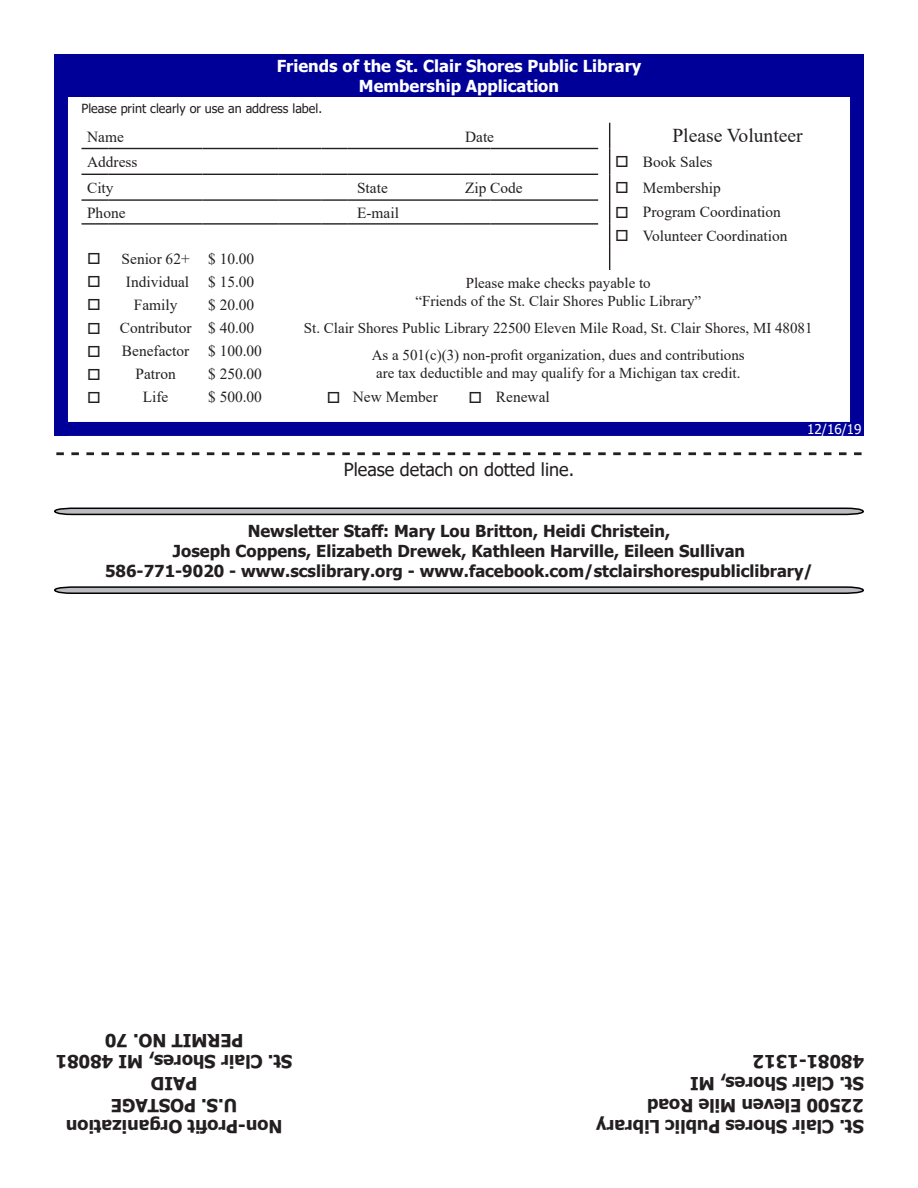
<style>
.page{position:relative;width:918px;height:1188px;background:#fff}
.page>*{position:absolute;margin:0;border:0;box-sizing:border-box;transform-origin:0 0}
.t1{font:19.5px "Times New Roman";color:#231f20}
.t2{font:700 18px "Tahoma";color:#231f20}
.t3{font:18px "Tahoma";color:#231f20}
.t4{font:700 16.5px "Tahoma";color:#231f20}
.t5{font:700 16.5px "Tahoma";color:#fff}
.t6{font:15.45px "Times New Roman";color:#231f20}
.t7{font:15px "Times New Roman";color:#231f20}
.t8{font:13.5px "Tahoma";color:#fff}
.t9{font:12.6px "Tahoma";color:#231f20}
</style>
<div class="page">
<svg style="left:54px;top:507px;width:810px;height:9px;background:#878889"></svg>
<svg style="left:54px;top:586px;width:810px;height:8px;background:#78797b"></svg>
<div style="left:54px;top:58px;width:14px;height:378px;background:#009"></div>
<div style="left:850px;top:58px;width:14px;height:378px;background:#009"></div>
<div style="left:54px;top:422px;width:810px;height:14px;background:#009"></div>
<svg style="left:56px;top:452px;width:806px;height:3px"></svg>
<div style="left:54px;top:54px;width:810px;height:42px;background:#009"></div>
<svg style="left:82px;top:148px;width:27px;height:1px"></svg>
<hr style="left:109px;top:148px;width:94px;height:1px;background:#231f20">
<hr style="left:203px;top:148px;width:76px;height:1px;background:#231f20">
<hr style="left:279px;top:148px;width:42px;height:1px;background:#231f20">
<svg style="left:321px;top:148px;width:26px;height:1px"></svg>
<hr style="left:347px;top:148px;width:116px;height:1px;background:#231f20">
<svg style="left:463px;top:148px;width:27px;height:1px"></svg>
<hr style="left:490px;top:148px;width:108px;height:1px;background:#231f20">
<svg style="left:82px;top:174px;width:27px;height:1px"></svg>
<hr style="left:109px;top:174px;width:94px;height:1px;background:#231f20">
<hr style="left:203px;top:174px;width:76px;height:1px;background:#231f20">
<hr style="left:279px;top:174px;width:42px;height:1px;background:#231f20">
<svg style="left:321px;top:174px;width:26px;height:1px"></svg>
<hr style="left:347px;top:174px;width:116px;height:1px;background:#231f20">
<svg style="left:463px;top:174px;width:27px;height:1px"></svg>
<hr style="left:490px;top:174px;width:108px;height:1px;background:#231f20">
<hr style="left:82px;top:199px;width:27px;height:2px;background:#231f20">
<hr style="left:109px;top:199px;width:94px;height:2px;background:#231f20">
<hr style="left:203px;top:199px;width:76px;height:2px;background:#231f20">
<hr style="left:279px;top:199px;width:42px;height:2px;background:#231f20">
<hr style="left:321px;top:199px;width:26px;height:2px;background:#231f20">
<hr style="left:347px;top:199px;width:116px;height:2px;background:#231f20">
<hr style="left:463px;top:199px;width:27px;height:2px;background:#231f20">
<hr style="left:490px;top:199px;width:108px;height:2px;background:#231f20">
<hr style="left:82px;top:223px;width:27px;height:2px;background:#231f20">
<hr style="left:109px;top:223px;width:94px;height:2px;background:#231f20">
<hr style="left:203px;top:223px;width:76px;height:2px;background:#231f20">
<hr style="left:279px;top:223px;width:42px;height:2px;background:#231f20">
<hr style="left:321px;top:223px;width:26px;height:2px;background:#231f20">
<hr style="left:347px;top:223px;width:116px;height:2px;background:#231f20">
<hr style="left:463px;top:223px;width:27px;height:2px;background:#231f20">
<hr style="left:490px;top:223px;width:108px;height:2px;background:#231f20">
<svg style="left:609px;top:123px;width:1px;height:147px"></svg>
<p class="t5" style="left:277px;top:55px;width:366px">Friends of the St. Clair Shores Public Library</p>
<p class="t5" style="left:359px;top:75px;width:202px">Membership Application</p>
<p class="t9" style="left:82px;top:100px;width:242px">Please print clearly or use an address label.</p>
<p class="t6" style="left:87px;top:126px;width:38px">Name</p>
<p class="t6" style="left:465px;top:126px;width:31px">Date</p>
<p class="t1" style="left:672px;top:122px;width:132px">Please Volunteer</p>
<p class="t6" style="left:87px;top:151px;width:52px">Address</p>
<p class="t6" style="left:643px;top:151px;width:71px">Book Sales</p>
<p class="t6" style="left:87px;top:177px;width:28px">City</p>
<p class="t6" style="left:357px;top:177px;width:32px">State</p>
<p class="t6" style="left:465px;top:177px;width:59px">Zip Code</p>
<p class="t6" style="left:643px;top:176px;width:79px">Membership</p>
<p class="t6" style="left:87px;top:202px;width:40px">Phone</p>
<p class="t6" style="left:357px;top:202px;width:43px">E-mail</p>
<p class="t6" style="left:643px;top:201px;width:139px">Program Coordination</p>
<p class="t6" style="left:643px;top:225px;width:146px">Volunteer Coordination</p>
<p class="t6" style="left:122px;top:248px;width:70px">Senior 62+</p>
<p class="t6" style="left:208px;top:248px;width:48px">$ 10.00</p>
<p class="t6" style="left:126px;top:271px;width:65px">Individual</p>
<p class="t6" style="left:208px;top:271px;width:48px">$ 15.00</p>
<p class="t7" style="left:466px;top:272px;width:186px">Please make checks payable to</p>
<p class="t7" style="left:415px;top:290px;width:287px">“Friends of the St. Clair Shores Public Library”</p>
<p class="t7" style="left:304px;top:317px;width:510px">St. Clair Shores Public Library 22500 Eleven Mile Road, St. Clair Shores, MI 48081</p>
<p class="t7" style="left:372px;top:344px;width:375px">As a 501(c)(3) non-profit organization, dues and contributions</p>
<p class="t7" style="left:376px;top:362px;width:366px">are tax deductible and may qualify for a Michigan tax credit.</p>
<p class="t6" style="left:134px;top:294px;width:45px">Family</p>
<p class="t6" style="left:208px;top:294px;width:48px">$ 20.00</p>
<p class="t6" style="left:120px;top:317px;width:73px">Contributor</p>
<p class="t6" style="left:208px;top:317px;width:48px">$ 40.00</p>
<p class="t6" style="left:122px;top:340px;width:69px">Benefactor</p>
<p class="t6" style="left:208px;top:340px;width:55px">$ 100.00</p>
<p class="t6" style="left:136px;top:363px;width:42px">Patron</p>
<p class="t6" style="left:208px;top:363px;width:55px">$ 250.00</p>
<p class="t6" style="left:143px;top:386px;width:27px">Life</p>
<p class="t6" style="left:208px;top:386px;width:55px">$ 500.00</p>
<p class="t6" style="left:353px;top:386px;width:86px">New Member</p>
<p class="t6" style="left:496px;top:386px;width:55px">Renewal</p>
<p class="t3" style="left:344px;top:458px;width:232px">Please detach on dotted line.</p>
<p class="t8" style="left:807px;top:420px;width:56px">12/16/19</p>
<p class="t4" style="left:248px;top:520px;width:424px">Newsletter Staff: Mary Lou Britton, Heidi Christein,</p>
<p class="t4" style="left:173px;top:539px;width:574px">Joseph Coppens, Elizabeth Drewek, Kathleen Harville, Eileen Sullivan</p>
<p class="t4" style="left:105px;top:559px;width:710px">586-771-9020 - www.scslibrary.org - www.facebook.com/stclairshorespubliclibrary/</p>
<p class="t2" style="left:208px;top:1053px;width:104px;rotate:-180deg">MIT NO. 70</p>
<p class="t2" style="left:243px;top:1053px;width:13px;rotate:-180deg">PER</p>
<p class="t2" style="left:292px;top:1075px;width:238px;rotate:-180deg">St. Clair Shores, MI 48081</p>
<p class="t2" style="left:864px;top:1075px;width:112px;rotate:-180deg">48081-1312</p>
<p class="t2" style="left:197px;top:1096px;width:48px;rotate:-180deg">P A DI</p>
<p class="t2" style="left:864px;top:1096px;width:174px;rotate:-180deg">St. Clair Shores, MI</p>
<p class="t2" style="left:237px;top:1118px;width:125px;rotate:-180deg">U.S. POSTAGE</p>
<p class="t2" style="left:864px;top:1118px;width:218px;rotate:-180deg">22500 E leven Mile Road</p>
<p class="t2" style="left:282px;top:1139px;width:218px;rotate:-180deg">Non-Profit Organization</p>
<p class="t2" style="left:864px;top:1139px;width:269px;rotate:-180deg">St. Clair Shores Public Library</p>
</div>
